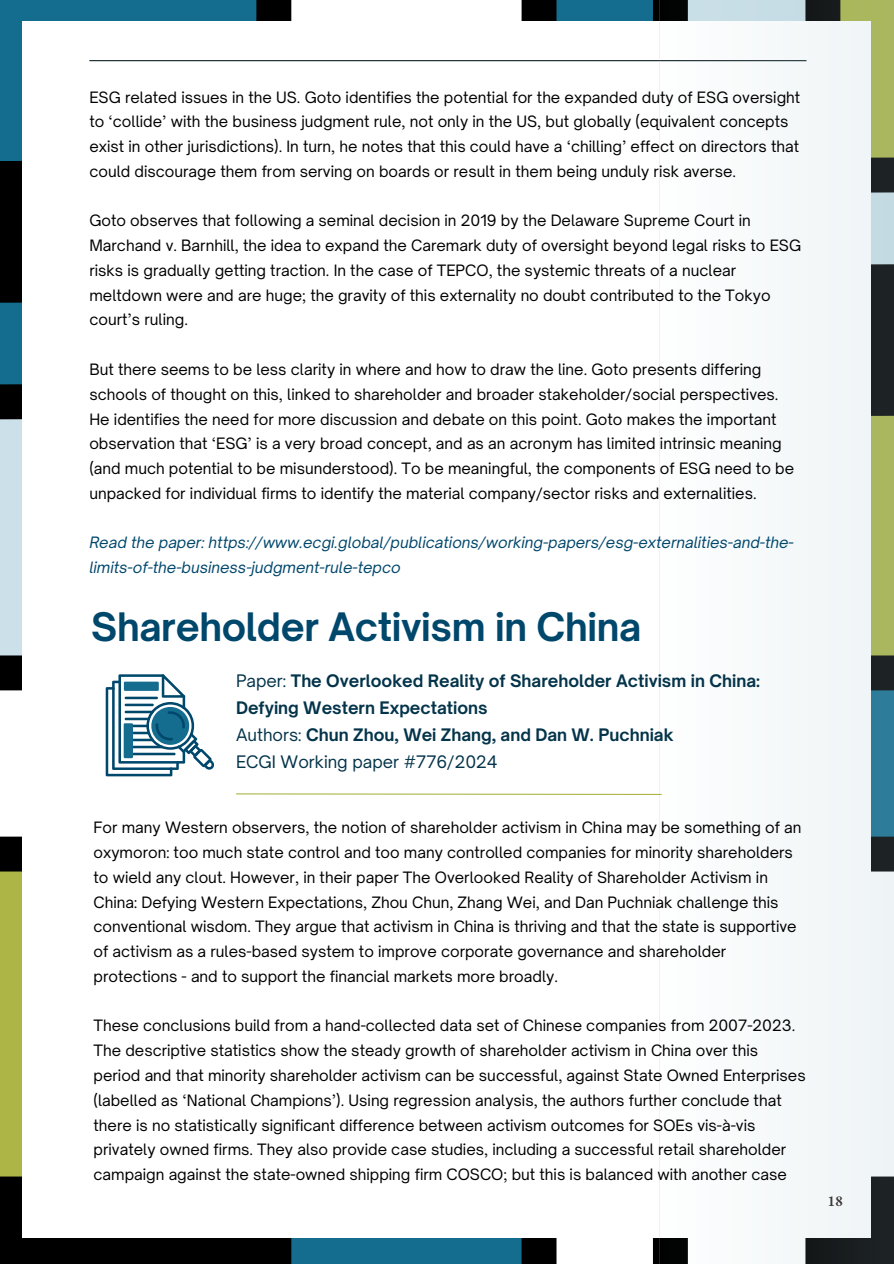
<style>
.page{position:relative;width:894px;height:1264px;background:#fff}
.page>*{position:absolute;margin:0;border:0;box-sizing:border-box;transform-origin:0 0}
.t1{font:700 37.5px "Open Sauce One";letter-spacing:-.01em;color:#00476c}
.t2{font:700 16.5px/27px "Open Sauce One";color:#04344a}
.t3{font:16.5px "Open Sauce One";color:#04344a}
.t4{font:15px/24.8px "Open Sauce One";color:#000}
.t5{font:italic 15px/24.8px "Open Sauce One";color:#00476c}
.t6{font:600 15px "EB Garamond";color:#3f393a}
.s1{font-weight:400}
</style>
<div class="page">
<div style="left:0;top:0;width:274px;height:166px;background:#146d8f"></div>
<div style="left:0;top:177px;width:238px;height:106px;background:#000"></div>
<div style="left:0;top:1193px;width:276px;height:70px;background:#000"></div>
<div style="left:539px;top:0;width:131px;height:177px;background:#146d8f"></div>
<div style="left:0;top:283px;width:274px;height:117px;background:#146d8f"></div>
<div style="left:0;top:400px;width:274px;height:273px;background:#cbe0e8"></div>
<div style="left:0;top:854px;width:274px;height:339px;background:#adb547"></div>
<div style="left:277px;top:1193px;width:262px;height:70px;background:#146d8f"></div>
<svg style="left:0;top:161px;width:22px;height:16px"></svg>
<svg style="left:0;top:283px;width:22px;height:20px"></svg>
<svg style="left:0;top:384px;width:22px;height:36px"></svg>
<div style="left:0;top:655px;width:893px;height:35px;background:#000"></div>
<div style="left:0;top:836px;width:893px;height:35px;background:#000"></div>
<div style="left:0;top:1176px;width:893px;height:35px;background:#000"></div>
<div style="left:256px;top:0;width:35px;height:1263px;background:#000"></div>
<div style="left:521px;top:0;width:35px;height:1263px;background:#000"></div>
<div style="left:22px;top:21px;width:848px;height:1216px;background:#fff"></div>
<hr style="left:89px;top:60px;width:717px;height:1px;background:#122228">
<svg style="left:659px;top:0;width:234px;height:1263px;fill:#f6f9fa"></svg>
<svg style="left:106px;top:674px;width:108px;height:102px"></svg>
<hr style="left:125px;top:696px;width:33px;height:3px;background:#00476c">
<hr style="left:125px;top:703px;width:29px;height:3px;background:#00476c">
<hr style="left:125px;top:710px;width:29px;height:3px;background:#00476c">
<hr style="left:125px;top:717px;width:25px;height:3px;background:#00476c">
<hr style="left:130px;top:724px;width:19px;height:3px;background:#00476c">
<div style="left:124px;top:681px;width:35px;height:10px;background:#146d8f"></div>
<hr style="left:130px;top:731px;width:20px;height:3px;background:#00476c">
<hr style="left:130px;top:738px;width:24px;height:3px;background:#00476c">
<hr style="left:130px;top:745px;width:33px;height:3px;background:#00476c">
<hr style="left:130px;top:752px;width:45px;height:3px;background:#00476c">
<div style="left:124px;top:723px;width:9px;height:35px;background:#146d8f"></div>
<svg style="left:236px;top:792px;width:426px;height:3px"></svg>
<p class="t4" style="left:89px;top:84px;width:712px">ESG related issues in the US. Goto identifies the potential for the expanded duty of ESG oversight to ‘collide’ with the business judgment rule, not only in the US, but globally (equivalent concepts exist in other jurisdictions). In turn, he notes that this could have a ‘chilling’ effect on directors that could discourage them from serving on boards or result in them being unduly risk averse.</p>
<p class="t4" style="left:89px;top:208px;width:713px">Goto observes that following a seminal decision in 2019 by the Delaware Supreme Court in Marchand v. Barnhill, the idea to expand the Caremark duty of oversight beyond legal risks to ESG risks is gradually getting traction. In the case of TEPCO, the systemic threats of a nuclear meltdown were and are huge; the gravity of this externality no doubt contributed to the Tokyo court’s ruling.</p>
<p class="t4" style="left:89px;top:357px;width:706px">But there seems to be less clarity in where and how to draw the line. Goto presents differing schools of thought on this, linked to shareholder and broader stakeholder/social perspectives.<br>He identifies the need for more discussion and debate on this point. Goto makes the important observation that ‘ESG’ is a very broad concept, and as an acronym has limited intrinsic meaning (and much potential to be misunderstood). To be meaningful, the components of ESG need to be unpacked for individual firms to identify the material company/sector risks and externalities.</p>
<p class="t5" style="left:89px;top:530px;width:705px">Read the paper: https://www.ecgi.global/publications/working-papers/esg-externalities-and-the&shy;limits-of-the-business-judgment-rule-tepco</p>
<p class="t1" style="left:91px;top:603px;width:551px">Shareholder Activism in China</p>
<p class="t2" style="left:236px;top:666px;width:525px"><span class="s1">Paper:</span> The Overlooked Reality of Shareholder Activism in China:<br>Defying Western Expectations</p>
<p class="t2" style="left:236px;top:720px;width:439px"><span class="s1">Authors:</span> Chun Zhou, Wei Zhang, and Dan W. Puchniak</p>
<h1 class="t3" style="left:236px;top:751px;width:263px">ECGI Working paper #776/2024</h1>
<p class="t4" style="left:93px;top:815px;width:709px">For many Western observers, the notion of shareholder activism in China may be something of an oxymoron: too much state control and too many controlled companies for minority shareholders to wield any clout. However, in their paper The Overlooked Reality of Shareholder Activism in China: Defying Western Expectations, Zhou Chun, Zhang Wei, and Dan Puchniak challenge this conventional wisdom. They argue that activism in China is thriving and that the state is supportive of activism as a rules-based system to improve corporate governance and shareholder protections - and to support the financial markets more broadly.</p>
<p class="t4" style="left:93px;top:1013px;width:713px">These conclusions build from a hand-collected data set of Chinese companies from 2007-2023.<br>The descriptive statistics show the steady growth of shareholder activism in China over this period and that minority shareholder activism can be successful, against State Owned Enterprises (labelled as ‘National Champions’). Using regression analysis, the authors further conclude that there is no statistically significant difference between activism outcomes for SOEs vis-à-vis privately owned firms. They also provide case studies, including a successful retail shareholder campaign against the state-owned shipping firm COSCO; but this is balanced with another case</p>
<p class="t6" style="left:827px;top:1191px;width:17px">18</p>
</div>
